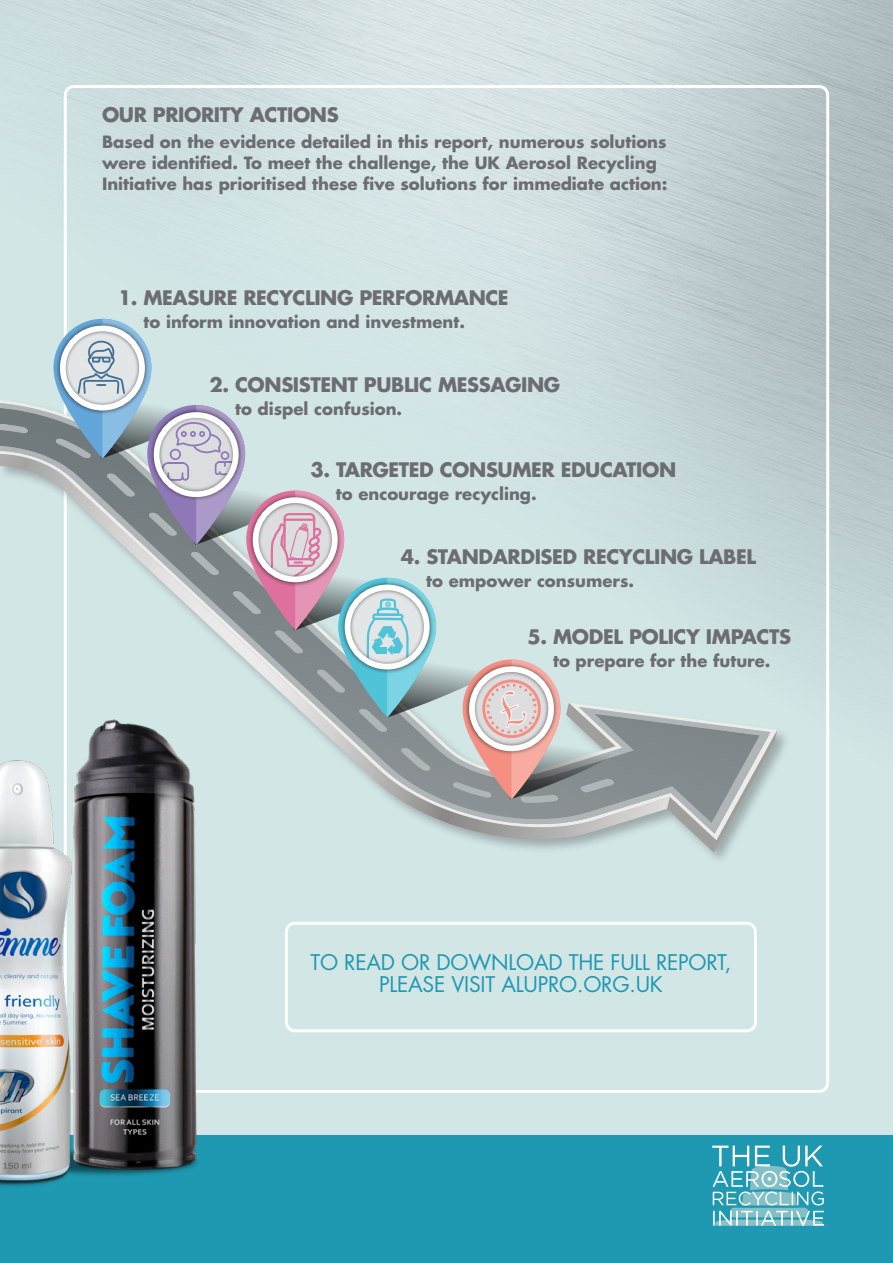
<style>
.page{position:relative;width:893px;height:1263px;background:#fff}
.page>*{position:absolute;margin:0;border:0;box-sizing:border-box;transform-origin:0 0}
.t1{font:21px/22.5px "Futura Std";letter-spacing:-.01em;color:#1f98b1;text-align:center}
.t2{font:700 19.5px "Futura Std";letter-spacing:-.02em;color:#6c6d70}
.t3{font:700 16.5px/21px "Futura Std";color:#6c6d70}
</style>
<div class="page">
<div style="left:0;top:1135px;width:893px;height:128px;background:#1f98b1"></div>
<img style="left:0;top:982px;width:229px;height:205px">
<svg style="left:712px;top:1145px;width:112px;height:81px"></svg>
<svg style="left:0;top:402px;width:770px;height:580px;background:#bbced0"></svg>
<svg style="left:667px;top:730px;width:110px;height:122px;background:#a6b0b1"></svg>
<svg style="left:0;top:319px;width:643px;height:502px;background:#c1ced0"></svg>
<div style="left:285px;top:922px;width:472px;height:110px;border:3px solid #fff;border-radius:9px"></div>
<p class="t2" style="left:102px;top:102px;width:238px">OUR PRIORITY ACTIONS</p>
<p class="t3" style="left:102px;top:131px;width:567px">Based on the evidence detailed in this report, numerous solutions were identified. To meet the challenge, the UK Aerosol Recycling<br>Initiative has prioritised these five solutions for immediate action:</p>
<p class="t2" style="left:118px;top:285px;width:392px">1. MEASURE RECYCLING PERFORMANCE</p>
<p class="t3" style="left:144px;top:311px;width:323px">to inform innovation and investment.</p>
<p class="t2" style="left:210px;top:371px;width:352px">2. CONSISTENT PUBLIC MESSAGING</p>
<p class="t3" style="left:235px;top:398px;width:169px">to dispel confusion.</p>
<p class="t2" style="left:310px;top:456px;width:367px">3. TARGETED CONSUMER EDUCATION</p>
<p class="t3" style="left:336px;top:483px;width:202px">to encourage recycling.</p>
<p class="t2" style="left:401px;top:544px;width:357px">4. STANDARDISED RECYCLING LABEL</p>
<p class="t3" style="left:426px;top:570px;width:209px">to empower consumers.</p>
<p class="t2" style="left:528px;top:624px;width:265px">5. MODEL POLICY IMPACTS</p>
<p class="t3" style="left:553px;top:650px;width:219px">to prepare for the future.</p>
<p class="t1" style="left:310px;top:951px;width:422px">TO READ OR DOWNLOAD THE FULL REPORT,<br>PLEASE VISIT ALUPRO.ORG.UK</p>
</div>
